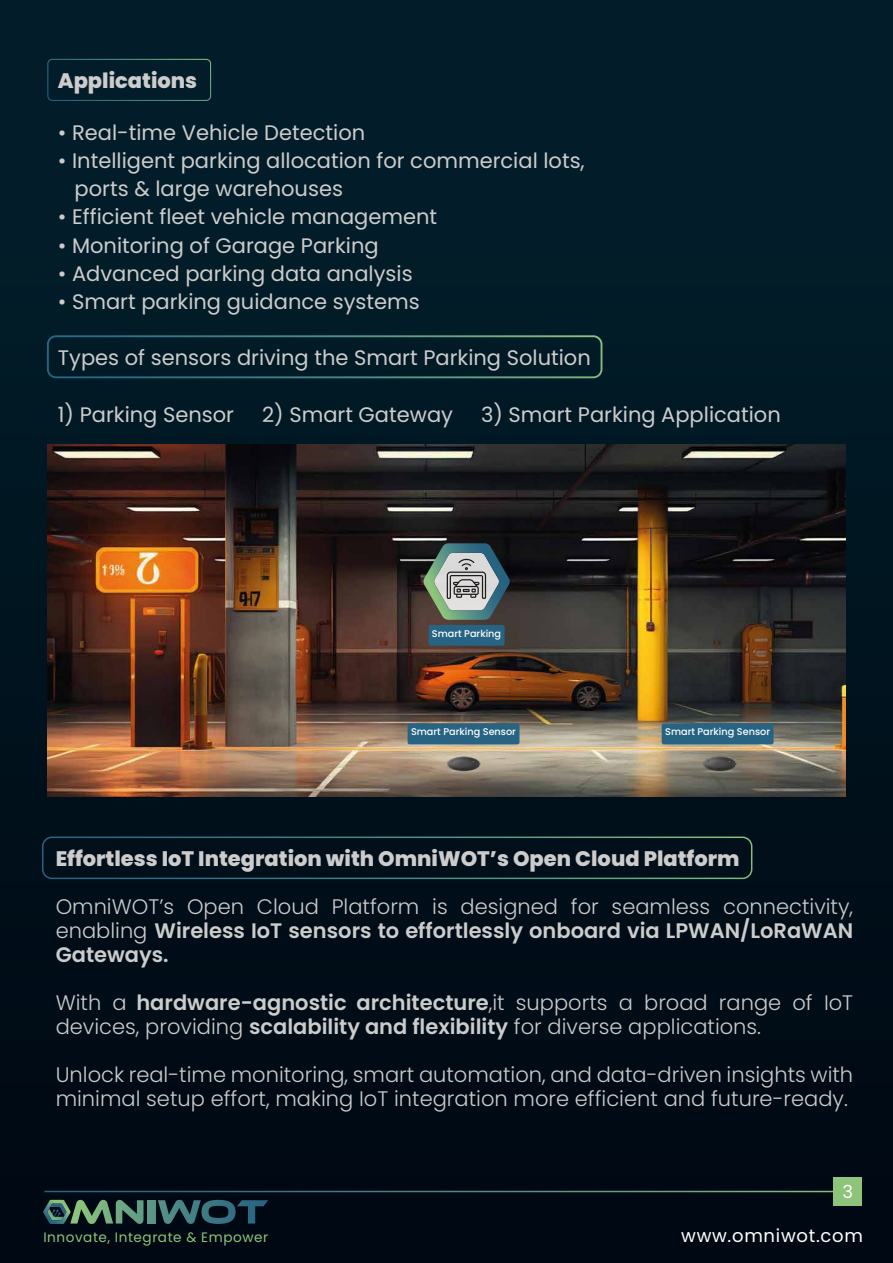
<style>
.page{position:relative;width:893px;height:1263px;background:#00141e}
.page>*{position:absolute;margin:0;border:0;box-sizing:border-box;transform-origin:0 0}
.t1{font:300 21px/24px "Poppins";color:#cdcccc}
.t2{font:21px/28.2px "Poppins";color:#cdcccc}
.t3{font:800 21px "Poppins";color:#cdcccc}
.t4{font:18px "Poppins";letter-spacing:.04em;color:#fff}
.t5{font:13.65px "Poppins";letter-spacing:.04em;color:#8dc47a}
.t6{font:500 9.75px "Poppins";color:#fff}
.s1{font-weight:600}
</style>
<div class="page">
<div style="left:148px;top:1200px;width:7px;height:23px;background:#5b9686"></div>
<svg style="left:158px;top:1200px;width:110px;height:24px"></svg>
<svg style="left:43px;top:1200px;width:101px;height:24px"></svg>
<hr style="left:44px;top:1191px;width:815px;height:1px;background:#fff">
<div style="left:833px;top:1177px;width:29px;height:28px;background:#8dc47a"></div>
<div style="left:47px;top:59px;width:164px;height:42px;border:1px solid #fff;border-radius:4px"></div>
<div style="left:47px;top:335px;width:555px;height:43px;border:2px solid #fff;border-radius:8px"></div>
<div style="left:42px;top:836px;width:710px;height:43px;border:1px solid #fff;border-radius:9px"></div>
<img style="left:48px;top:445px;width:797px;height:351px">
<svg style="left:423px;top:543px;width:87px;height:77px;background:#768783"></svg>
<div style="left:428px;top:625px;width:77px;height:21px;background:#276383;border-radius:2px"></div>
<div style="left:408px;top:724px;width:111px;height:20px;background:#276383;border-radius:2px"></div>
<div style="left:662px;top:724px;width:112px;height:20px;background:#276383;border-radius:2px"></div>
<img style="left:431px;top:756px;width:65px;height:17px">
<img style="left:687px;top:756px;width:65px;height:17px">
<p class="t3" style="left:58px;top:68px;width:141px">Applications</p>
<p class="t2" style="left:58px;top:118px;width:309px">• Real-time Vehicle Detection</p>
<p class="t2" style="left:75px;top:147px;width:512px;text-indent:-17px">• Intelligent parking allocation for commercial lots, ports &amp; large warehouses</p>
<p class="t2" style="left:58px;top:203px;width:381px">• Efficient fleet vehicle management</p>
<p class="t2" style="left:58px;top:231px;width:322px">• Monitoring of Garage Parking</p>
<p class="t2" style="left:58px;top:259px;width:356px">• Advanced parking data analysis</p>
<p class="t2" style="left:58px;top:288px;width:363px">• Smart parking guidance systems</p>
<p class="t2" style="left:58px;top:344px;width:534px">Types of sensors driving the Smart Parking Solution</p>
<p class="t2" style="left:58px;top:400px;width:178px">1) Parking Sensor</p>
<p class="t2" style="left:262px;top:400px;width:192px">2) Smart Gateway</p>
<p class="t2" style="left:481px;top:400px;width:301px">3) Smart Parking Application</p>
<p class="t6" style="left:432px;top:627px;width:71px">Smart Parking</p>
<p class="t6" style="left:411px;top:726px;width:107px">Smart Parking Sensor</p>
<p class="t6" style="left:665px;top:726px;width:107px">Smart Parking Sensor</p>
<p class="t3" style="left:56px;top:846px;width:685px">Effortless IoT Integration with OmniWOT’s Open Cloud Platform</p>
<p class="t1" style="left:56px;top:894px;width:799px;text-align:justify">OmniWOT’s Open Cloud Platform is designed for seamless connectivity, enabling <span class="s1">Wireless IoT sensors to effortlessly onboard via LPWAN/LoRaWAN Gateways.</span></p>
<p class="t1" style="left:56px;top:990px;width:799px">With a <span class="s1">hardware-agnostic architecture</span>,it supports a broad range of IoT devices, providing <span class="s1">scalability and flexibility</span> for diverse applications.</p>
<p class="t1" style="left:56px;top:1062px;width:799px">Unlock real-time monitoring, smart automation, and data-driven insights with minimal setup effort, making IoT integration more efficient and future-ready.</p>
<p class="t4" style="left:843px;top:1181px;width:12px">3</p>
<p class="t5" style="left:43px;top:1229px;width:226px">Innovate, Integrate &amp; Empower</p>
<p class="t4" style="left:681px;top:1225px;width:183px">www.omniwot.com</p>
</div>
